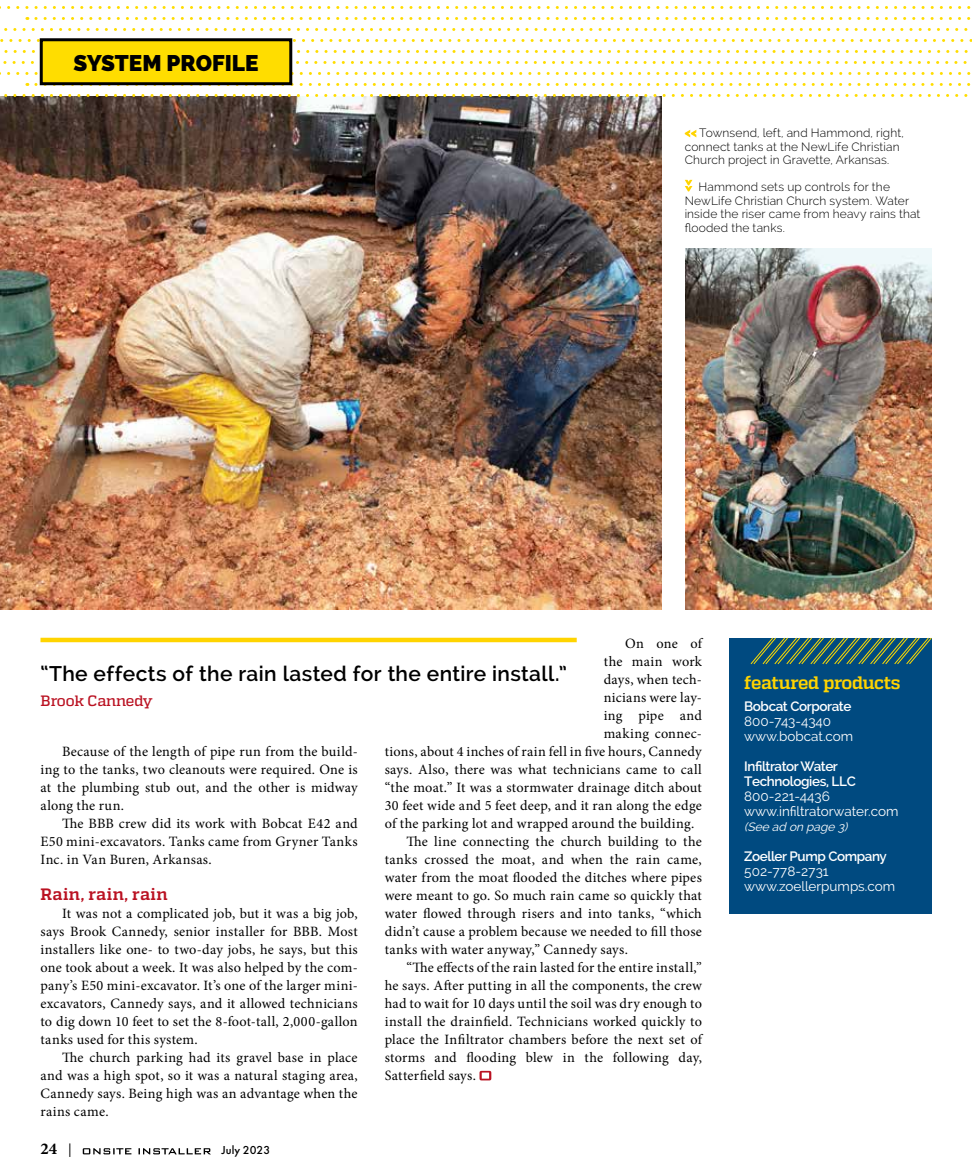
<style>
.page{position:relative;width:972px;height:1175px;background:#fff}
.page>*{position:absolute;margin:0;border:0;box-sizing:border-box;transform-origin:0 0}
.t1{font:800 22.5px "Raleway";color:#000}
.t2{font:600 21px "Raleway";letter-spacing:.015em;color:#000}
.t3{font:700 18px "Quadon";letter-spacing:-.025em;color:#ffd400}
.t4{font:700 16.5px "Quadon";letter-spacing:.03em;color:#ba1222}
.t5{font:16.5px "Minion Variable Concept";color:#000}
.t6{font:500 15px "Quadon";letter-spacing:-.015em;color:#ba1222}
.t7{font:14.25px/18px "Minion Pro";letter-spacing:.02em;color:#000;text-align:justify}
.t8{font:13.5px/15px "Raleway";color:#fff}
.t9{font:600 13.5px/15px "Raleway";letter-spacing:-.03em;color:#fff}
.t10{font:300 12px/13.5px "Raleway";letter-spacing:.01em;color:#000}
.t11{font:italic 12px "Raleway";color:#fff}
.t12{font:500 12px "Futura PT";color:#000}
.s1{font-family:"Helvetica Neue";font-size:13.5px}
</style>
<div class="page">
<svg style="left:83px;top:1148px;width:128px;height:6px"></svg>
<img style="left:0;top:97px;width:662px;height:513px">
<svg style="left:480px;top:1070px;width:11px;height:10px"></svg>
<svg style="left:0;top:6px;width:971px;height:3px"></svg>
<svg style="left:36px;top:17px;width:935px;height:3px"></svg>
<svg style="left:4px;top:28px;width:964px;height:3px"></svg>
<svg style="left:0;top:39px;width:972px;height:3px"></svg>
<svg style="left:4px;top:50px;width:964px;height:3px"></svg>
<svg style="left:3px;top:61px;width:964px;height:3px"></svg>
<svg style="left:0;top:72px;width:971px;height:3px"></svg>
<svg style="left:36px;top:83px;width:935px;height:3px"></svg>
<svg style="left:0;top:94px;width:968px;height:3px"></svg>
<div style="left:41px;top:40px;width:250px;height:44px;background:#fd0"></div>
<div style="left:40px;top:38px;width:252px;height:47px;border:3px solid #000"></div>
<div style="left:729px;top:638px;width:202px;height:275px;background:#004a80"></div>
<svg style="left:750px;top:637px;width:182px;height:28px;background:#386b6c"></svg>
<div style="left:40px;top:637px;width:537px;height:5px;background:#ffd400"></div>
<img style="left:685px;top:249px;width:247px;height:361px">
<svg style="left:685px;top:130px;width:11px;height:7px"></svg>
<svg style="left:685px;top:180px;width:7px;height:11px"></svg>
<h1 class="t1" style="left:74px;top:50px;width:186px">SYSTEM PROFILE</h1>
<p class="t10" style="left:685px;top:126px;width:220px;text-indent:15px">Townsend, left, and Hammond, right, connect tanks at the NewLife Christian<br>Church project in Gravette, Arkansas.</p>
<p class="t10" style="left:685px;top:180px;width:237px;text-indent:14px">Hammond sets up controls for the NewLife Christian Church system. Water inside the riser came from heavy rains that flooded the tanks.</p>
<p class="t7" style="left:625px;top:634px;width:78px">On one of</p>
<p class="t7" style="left:604px;top:652px;width:100px">the main work</p>
<p class="t7" style="left:604px;top:670px;width:100px">days, when tech-</p>
<p class="t7" style="left:604px;top:688px;width:100px">nicians were lay-</p>
<p class="t7" style="left:604px;top:706px;width:100px">ing pipe and</p>
<p class="t7" style="left:604px;top:724px;width:100px">making connec-</p>
<p class="t7" style="left:385px;top:742px;width:319px">tions, about 4 inches of rain fell in five hours, Cannedy</p>
<p class="t7" style="left:385px;top:760px;width:319px">says. Also, there was what technicians came to call</p>
<p class="t7" style="left:385px;top:778px;width:319px">“the moat.” It was a stormwater drainage ditch about</p>
<p class="t7" style="left:385px;top:796px;width:319px">30 feet wide and 5 feet deep, and it ran along the edge</p>
<p class="t7" style="left:385px;top:814px;width:311px">of the parking lot and wrapped around the building.</p>
<p class="t7" style="left:406px;top:832px;width:297px">The line connecting the church building to the</p>
<p class="t7" style="left:385px;top:850px;width:319px">tanks crossed the moat, and when the rain came,</p>
<p class="t7" style="left:385px;top:868px;width:319px">water from the moat flooded the ditches where pipes</p>
<p class="t7" style="left:385px;top:886px;width:319px">were meant to go. So much rain came so quickly that</p>
<p class="t7" style="left:385px;top:904px;width:319px">water flowed through risers and into tanks, “which</p>
<p class="t7" style="left:385px;top:922px;width:319px">didn’t cause a problem because we needed to fill those</p>
<p class="t7" style="left:385px;top:940px;width:245px">tanks with water anyway,” Cannedy says.</p>
<p class="t7" style="left:406px;top:958px;width:297px">“The effects of the rain lasted for the entire install,”</p>
<p class="t7" style="left:385px;top:976px;width:319px">he says. After putting in all the components, the crew</p>
<p class="t7" style="left:385px;top:994px;width:319px">had to wait for 10 days until the soil was dry enough to</p>
<p class="t7" style="left:385px;top:1012px;width:319px">install the drainfield. Technicians worked quickly to</p>
<p class="t7" style="left:385px;top:1030px;width:319px">place the Infiltrator chambers before the next set of</p>
<p class="t7" style="left:385px;top:1048px;width:319px">storms and flooding blew in the following day,</p>
<p class="t7" style="left:385px;top:1066px;width:93px">Satterfield says.</p>
<h2 class="t2" style="left:40px;top:661px;width:528px">“The effects of the rain lasted for the entire install.”</h2>
<p class="t6" style="left:40px;top:692px;width:114px">Brook Cannedy</p>
<p class="t7" style="left:40px;top:743px;width:319px;text-indent:22px">Because of the length of pipe run from the build&shy;ing to the tanks, two cleanouts were required. One is at the plumbing stub out, and the other is midway along the run.</p>
<p class="t7" style="left:40px;top:815px;width:319px;text-indent:22px">The BBB crew did its work with Bobcat E42 and E50 mini-excavators. Tanks came from Gryner Tanks Inc. in Van Buren, Arkansas.</p>
<p class="t4" style="left:40px;top:885px;width:129px">Rain, rain, rain</p>
<p class="t7" style="left:40px;top:905px;width:319px;text-indent:22px">It was not a complicated job, but it was a big job, says Brook Cannedy, senior installer for BBB. Most installers like one- to two-day jobs, he says, but this one took about a week. It was also helped by the com&shy;pany’s E50 mini-excavator. It’s one of the larger mini&shy;excavators, Cannedy says, and it allowed technicians to dig down 10 feet to set the 8-foot-tall, 2,000-gallon tanks used for this system.</p>
<p class="t7" style="left:40px;top:1049px;width:319px;text-indent:22px">The church parking had its gravel base in place and was a high spot, so it was a natural staging area, Cannedy says. Being high was an advantage when the rains came.</p>
<p class="t5" style="left:40px;top:1137px;width:32px">24 <span class="s1">|</span></p>
<p class="t12" style="left:222px;top:1143px;width:50px">July 2023</p>
<p class="t3" style="left:744px;top:672px;width:158px">featured products</p>
<p class="t9" style="left:744px;top:699px;width:109px">Bobcat Corporate</p>
<p class="t8" style="left:744px;top:714px;width:111px">800-743-4340 www.bobcat.com</p>
<p class="t9" style="left:744px;top:759px;width:113px">Infiltrator Water<br>Technologies, LLC</p>
<p class="t8" style="left:744px;top:789px;width:156px">800-221-4436 www.infiltratorwater.com</p>
<p class="t11" style="left:744px;top:820px;width:108px">(See ad on page 3)</p>
<p class="t9" style="left:744px;top:849px;width:144px">Zoeller Pump Company</p>
<p class="t8" style="left:744px;top:864px;width:152px">502-778-2731 www.zoellerpumps.com</p>
</div>
